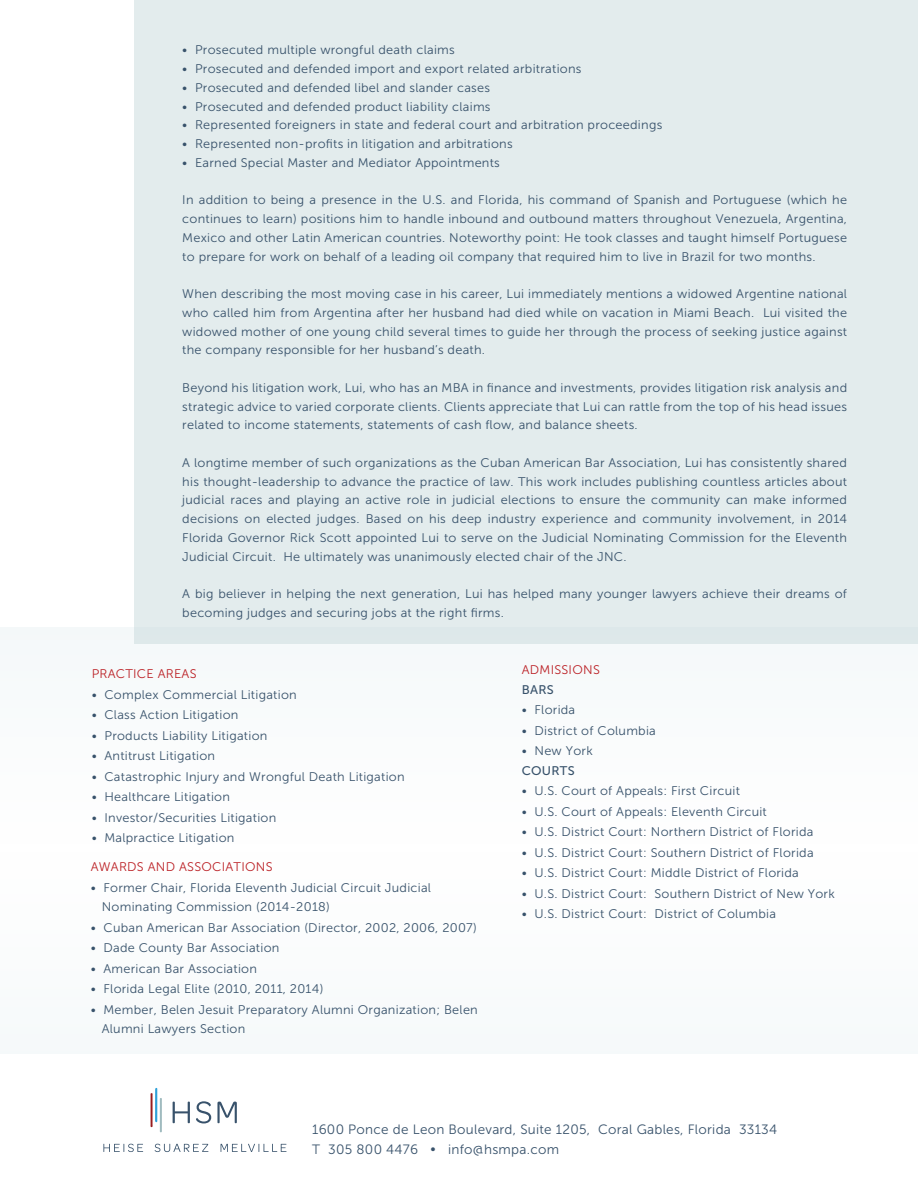
<style>
.page{position:relative;width:918px;height:1188px;background:#fff}
.page>*{position:absolute;margin:0;border:0;box-sizing:border-box;transform-origin:0 0}
.t1{font:13.5px/20.4px "Museo Sans 300";letter-spacing:.02em;color:#38526b}
.t2{font:12.45px/18.8px "Museo Sans 300";letter-spacing:.02em;color:#38526b;text-align:justify}
.t3{font:12.45px "Museo Sans 300";letter-spacing:.02em;color:#bb2025}
.t4{font:12.45px "Museo Sans 500";letter-spacing:.02em;color:#38526b}
</style>
<div class="page">
<div style="left:0;top:627px;width:918px;height:427px;background:#fafcfc"></div>
<div style="left:134px;top:0;width:784px;height:644px;background:#e3eced"></div>
<svg style="left:150px;top:1088px;width:12px;height:44px"></svg>
<svg style="left:103px;top:1144px;width:40px;height:8px"></svg>
<svg style="left:155px;top:1144px;width:53px;height:8px"></svg>
<svg style="left:221px;top:1144px;width:66px;height:8px"></svg>
<svg style="left:173px;top:1102px;width:17px;height:21px"></svg>
<svg style="left:196px;top:1101px;width:15px;height:22px"></svg>
<svg style="left:217px;top:1102px;width:20px;height:21px"></svg>
<p class="t2" style="left:182px;top:41px;width:274px">• Prosecuted multiple wrongful death claims</p>
<p class="t2" style="left:182px;top:59px;width:401px">• Prosecuted and defended import and export related arbitrations</p>
<p class="t2" style="left:182px;top:78px;width:309px">• Prosecuted and defended libel and slander cases</p>
<p class="t2" style="left:182px;top:97px;width:310px">• Prosecuted and defended product liability claims</p>
<p class="t2" style="left:182px;top:116px;width:482px">• Represented foreigners in state and federal court and arbitration proceedings</p>
<p class="t2" style="left:182px;top:134px;width:332px">• Represented non-profits in litigation and arbitrations</p>
<p class="t2" style="left:182px;top:153px;width:319px">• Earned Special Master and Mediator Appointments</p>
<p class="t2" style="left:182px;top:191px;width:666px">In addition to being a presence in the U.S. and Florida, his command of Spanish and Portuguese (which he continues to learn) positions him to handle inbound and outbound matters throughout Venezuela, Argentina, Mexico and other Latin American countries. Noteworthy point: He took classes and taught himself Portuguese to prepare for work on behalf of a leading oil company that required him to live in Brazil for two months.</p>
<p class="t2" style="left:182px;top:284px;width:666px">When describing the most moving case in his career, Lui immediately mentions a widowed Argentine national who called him from Argentina after her husband had died while on vacation in Miami Beach. Lui visited the widowed mother of one young child several times to guide her through the process of seeking justice against the company responsible for her husband’s death.</p>
<p class="t2" style="left:182px;top:378px;width:666px">Beyond his litigation work, Lui, who has an MBA in finance and investments, provides litigation risk analysis and strategic advice to varied corporate clients. Clients appreciate that Lui can rattle from the top of his head issues related to income statements, statements of cash flow, and balance sheets.</p>
<p class="t2" style="left:182px;top:453px;width:666px">A longtime member of such organizations as the Cuban American Bar Association, Lui has consistently shared his thought-leadership to advance the practice of law. This work includes publishing countless articles about judicial races and playing an active role in judicial elections to ensure the community can make informed decisions on elected judges. Based on his deep industry experience and community involvement, in 2014<br>Florida Governor Rick Scott appointed Lui to serve on the Judicial Nominating Commission for the Eleventh Judicial Circuit. He ultimately was unanimously elected chair of the JNC.</p>
<p class="t2" style="left:182px;top:585px;width:666px">A big believer in helping the next generation, Lui has helped many younger lawyers achieve their dreams of becoming judges and securing jobs at the right firms.</p>
<p class="t3" style="left:92px;top:667px;width:106px">PRACTICE AREAS</p>
<p class="t2" style="left:92px;top:685px;width:207px">• Complex Commercial Litigation</p>
<p class="t2" style="left:92px;top:706px;width:148px">• Class Action Litigation</p>
<p class="t2" style="left:92px;top:726px;width:177px">• Products Liability Litigation</p>
<p class="t2" style="left:92px;top:747px;width:125px">• Antitrust Litigation</p>
<p class="t2" style="left:92px;top:767px;width:314px">• Catastrophic Injury and Wrongful Death Litigation</p>
<p class="t2" style="left:92px;top:788px;width:140px">• Healthcare Litigation</p>
<p class="t2" style="left:92px;top:808px;width:186px">• Investor/Securities Litigation</p>
<p class="t2" style="left:92px;top:829px;width:144px">• Malpractice Litigation</p>
<p class="t3" style="left:91px;top:860px;width:183px">AWARDS AND ASSOCIATIONS</p>
<p class="t2" style="left:102px;top:878px;width:331px;line-height:19.5px;text-indent:-11px">• Former Chair, Florida Eleventh Judicial Circuit Judicial<br>Nominating Commission (2014-2018)</p>
<p class="t2" style="left:91px;top:918px;width:388px">• Cuban American Bar Association (Director, 2002, 2006, 2007)</p>
<p class="t2" style="left:91px;top:939px;width:190px">• Dade County Bar Association</p>
<p class="t2" style="left:91px;top:959px;width:168px">• American Bar Association</p>
<p class="t2" style="left:91px;top:980px;width:234px">• Florida Legal Elite (2010, 2011, 2014)</p>
<p class="t2" style="left:102px;top:1000px;width:378px;line-height:19.5px;text-indent:-11px">• Member, Belen Jesuit Preparatory Alumni Organization; Belen<br>Alumni Lawyers Section</p>
<p class="t3" style="left:522px;top:663px;width:80px">ADMISSIONS</p>
<p class="t4" style="left:522px;top:683px;width:33px">BARS</p>
<p class="t2" style="left:522px;top:701px;width:55px">• Florida</p>
<p class="t2" style="left:522px;top:721px;width:136px">• District of Columbia</p>
<p class="t2" style="left:522px;top:742px;width:73px">• New York</p>
<p class="t4" style="left:522px;top:764px;width:54px">COURTS</p>
<p class="t2" style="left:522px;top:782px;width:220px">• U.S. Court of Appeals: First Circuit</p>
<p class="t2" style="left:522px;top:802px;width:247px">• U.S. Court of Appeals: Eleventh Circuit</p>
<p class="t2" style="left:522px;top:823px;width:293px">• U.S. District Court: Northern District of Florida</p>
<p class="t2" style="left:522px;top:843px;width:293px">• U.S. District Court: Southern District of Florida</p>
<p class="t2" style="left:522px;top:864px;width:279px">• U.S. District Court: Middle District of Florida</p>
<p class="t2" style="left:522px;top:884px;width:315px">• U.S. District Court: Southern District of New York</p>
<p class="t2" style="left:522px;top:905px;width:256px">• U.S. District Court: District of Columbia</p>
<p class="t1" style="left:312px;top:1119px;width:467px">1600 Ponce de Leon Boulevard, Suite 1205, Coral Gables, Florida 33134<br>T 305 800 4476 • info@hsmpa.com</p>
</div>
